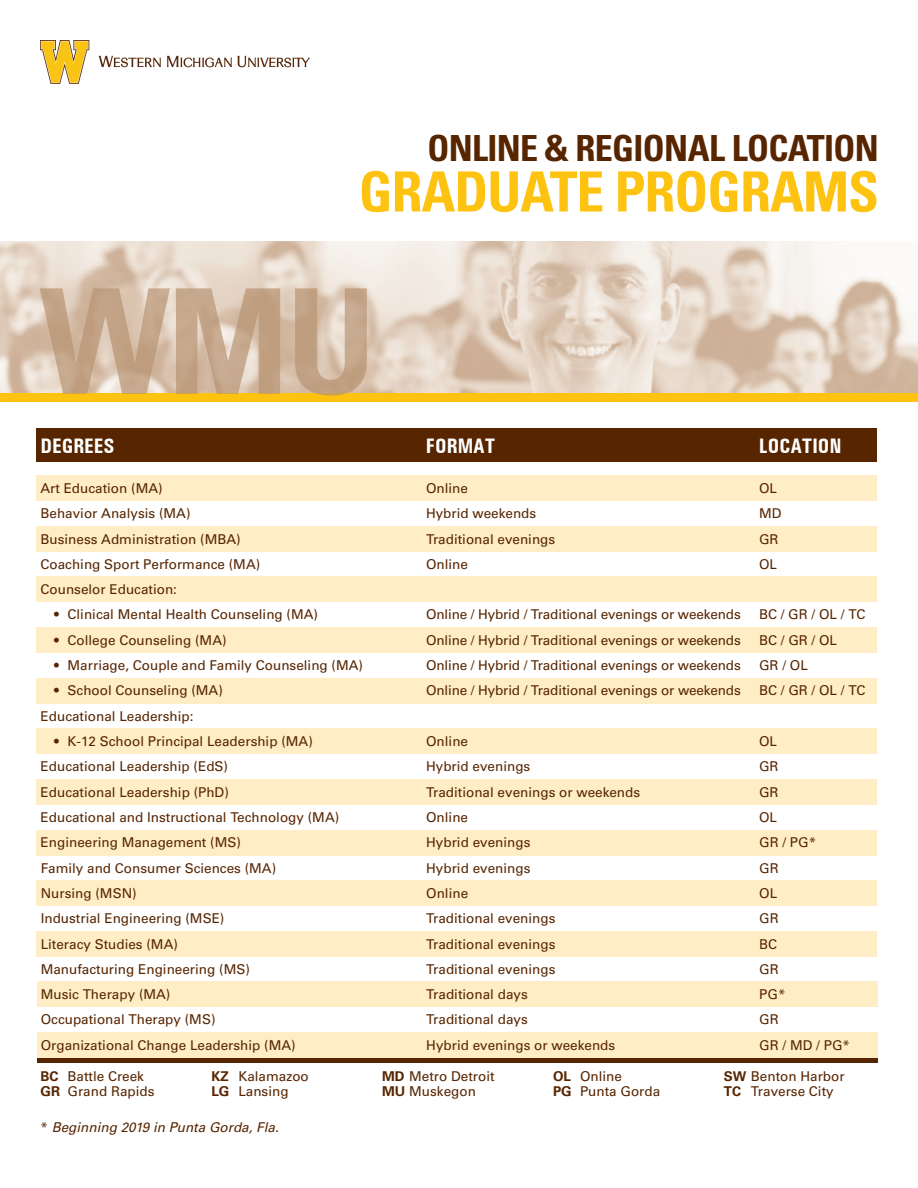
<style>
.page{position:relative;width:918px;height:1188px;background:#fff}
.page>*{position:absolute;margin:0;border:0;box-sizing:border-box;transform-origin:0 0}
.t1{font:700 condensed 55.5px "Univers";letter-spacing:-.02em;color:#fec210}
.t2{font:700 condensed 36px "Univers";letter-spacing:-.02em;color:#572500}
.t3{font:700 condensed 21px "Univers";color:#fff}
.t4{font:13.5px/15px "Univers";color:#572500}
.t5{font:italic 13.5px "Univers";color:#572500}
.s1{font-weight:700}
.s2{font-style:normal}
</style>
<div class="page">
<div style="left:38px;top:1032px;width:840px;height:25px;background:#feedc5"></div>
<div style="left:36px;top:476px;width:841px;height:25px;background:#feedc5"></div>
<div style="left:36px;top:526px;width:841px;height:25px;background:#feedc5"></div>
<div style="left:36px;top:577px;width:841px;height:25px;background:#feedc5"></div>
<div style="left:36px;top:628px;width:841px;height:25px;background:#feedc5"></div>
<div style="left:36px;top:678px;width:841px;height:25px;background:#feedc5"></div>
<div style="left:36px;top:729px;width:841px;height:25px;background:#feedc5"></div>
<div style="left:36px;top:779px;width:841px;height:25px;background:#feedc5"></div>
<div style="left:36px;top:830px;width:841px;height:25px;background:#feedc5"></div>
<div style="left:36px;top:881px;width:841px;height:25px;background:#feedc5"></div>
<div style="left:36px;top:931px;width:841px;height:25px;background:#feedc5"></div>
<div style="left:37px;top:982px;width:841px;height:25px;background:#feedc5"></div>
<img style="left:0;top:242px;width:918px;height:152px">
<div style="left:36px;top:428px;width:841px;height:34px;background:#572500"></div>
<div style="left:0;top:394px;width:918px;height:8px;background:#fec210"></div>
<svg style="left:40px;top:288px;width:327px;height:108px;background:#ceb296"></svg>
<img style="left:40px;top:40px;width:269px;height:43px">
<hr style="left:37px;top:1058px;width:841px;height:4px;background:#572500">
<h2 class="t2" style="left:427px;top:126px;width:453px">ONLINE &amp; REGIONAL LOCATION</h2>
<h1 class="t1" style="left:359px;top:158px;width:522px">GRADUATE PROGRAMS</h1>
<h3 class="t3" style="left:40px;top:433px;width:76px">DEGREES</h3>
<h3 class="t3" style="left:426px;top:433px;width:71px">FORMAT</h3>
<h3 class="t3" style="left:759px;top:433px;width:84px">LOCATION</h3>
<p class="t4" style="left:40px;top:481px;width:124px">Art Education (MA)</p>
<p class="t4" style="left:426px;top:481px;width:44px">Online</p>
<p class="t4" style="left:759px;top:481px;width:20px">OL</p>
<p class="t4" style="left:41px;top:506px;width:152px">Behavior Analysis (MA)</p>
<p class="t4" style="left:426px;top:506px;width:112px">Hybrid weekends</p>
<p class="t4" style="left:759px;top:506px;width:24px">MD</p>
<p class="t4" style="left:41px;top:531px;width:202px">Business Administration (MBA)</p>
<p class="t4" style="left:426px;top:531px;width:131px">Traditional evenings</p>
<p class="t4" style="left:759px;top:531px;width:21px">GR</p>
<p class="t4" style="left:41px;top:557px;width:221px">Coaching Sport Performance (MA)</p>
<p class="t4" style="left:426px;top:557px;width:44px">Online</p>
<p class="t4" style="left:759px;top:557px;width:20px">OL</p>
<p class="t4" style="left:41px;top:582px;width:138px">Counselor Education:</p>
<p class="t4" style="left:54px;top:607px;width:266px">• Clinical Mental Health Counseling (MA)</p>
<p class="t4" style="left:426px;top:607px;width:316px">Online / Hybrid / Traditional evenings or weekends</p>
<p class="t4" style="left:759px;top:607px;width:108px">BC / GR / OL / TC</p>
<p class="t4" style="left:54px;top:633px;width:174px">• College Counseling (MA)</p>
<p class="t4" style="left:426px;top:633px;width:316px">Online / Hybrid / Traditional evenings or weekends</p>
<p class="t4" style="left:759px;top:633px;width:80px">BC / GR / OL</p>
<p class="t4" style="left:54px;top:658px;width:311px">• Marriage, Couple and Family Counseling (MA)</p>
<p class="t4" style="left:426px;top:658px;width:316px">Online / Hybrid / Traditional evenings or weekends</p>
<p class="t4" style="left:759px;top:658px;width:50px">GR / OL</p>
<p class="t4" style="left:54px;top:683px;width:170px">• School Counseling (MA)</p>
<p class="t4" style="left:426px;top:683px;width:316px">Online / Hybrid / Traditional evenings or weekends</p>
<p class="t4" style="left:759px;top:683px;width:108px">BC / GR / OL / TC</p>
<p class="t4" style="left:41px;top:709px;width:155px">Educational Leadership:</p>
<p class="t4" style="left:54px;top:734px;width:260px">• K-12 School Principal Leadership (MA)</p>
<p class="t4" style="left:426px;top:734px;width:44px">Online</p>
<p class="t4" style="left:759px;top:734px;width:20px">OL</p>
<p class="t4" style="left:41px;top:759px;width:189px">Educational Leadership (EdS)</p>
<p class="t4" style="left:426px;top:759px;width:106px">Hybrid evenings</p>
<p class="t4" style="left:759px;top:759px;width:21px">GR</p>
<p class="t4" style="left:41px;top:784px;width:190px">Educational Leadership (PhD)</p>
<p class="t4" style="left:426px;top:784px;width:216px">Traditional evenings or weekends</p>
<p class="t4" style="left:759px;top:784px;width:21px">GR</p>
<p class="t4" style="left:41px;top:810px;width:300px">Educational and Instructional Technology (MA)</p>
<p class="t4" style="left:426px;top:810px;width:44px">Online</p>
<p class="t4" style="left:759px;top:810px;width:20px">OL</p>
<p class="t4" style="left:41px;top:835px;width:202px">Engineering Management (MS)</p>
<p class="t4" style="left:426px;top:835px;width:106px">Hybrid evenings</p>
<p class="t4" style="left:759px;top:835px;width:59px">GR / PG*</p>
<p class="t4" style="left:41px;top:860px;width:237px">Family and Consumer Sciences (MA)</p>
<p class="t4" style="left:426px;top:860px;width:106px">Hybrid evenings</p>
<p class="t4" style="left:759px;top:860px;width:21px">GR</p>
<p class="t4" style="left:41px;top:886px;width:97px">Nursing (MSN)</p>
<p class="t4" style="left:426px;top:886px;width:44px">Online</p>
<p class="t4" style="left:759px;top:886px;width:20px">OL</p>
<p class="t4" style="left:41px;top:911px;width:185px">Industrial Engineering (MSE)</p>
<p class="t4" style="left:426px;top:911px;width:131px">Traditional evenings</p>
<p class="t4" style="left:759px;top:911px;width:21px">GR</p>
<p class="t4" style="left:41px;top:936px;width:139px">Literacy Studies (MA)</p>
<p class="t4" style="left:426px;top:936px;width:131px">Traditional evenings</p>
<p class="t4" style="left:759px;top:936px;width:20px">BC</p>
<p class="t4" style="left:41px;top:962px;width:211px">Manufacturing Engineering (MS)</p>
<p class="t4" style="left:426px;top:962px;width:131px">Traditional evenings</p>
<p class="t4" style="left:759px;top:962px;width:21px">GR</p>
<p class="t4" style="left:41px;top:987px;width:131px">Music Therapy (MA)</p>
<p class="t4" style="left:426px;top:987px;width:103px">Traditional days</p>
<p class="t4" style="left:759px;top:987px;width:28px">PG*</p>
<p class="t4" style="left:41px;top:1012px;width:176px">Occupational Therapy (MS)</p>
<p class="t4" style="left:426px;top:1012px;width:103px">Traditional days</p>
<p class="t4" style="left:759px;top:1012px;width:21px">GR</p>
<p class="t4" style="left:41px;top:1038px;width:257px">Organizational Change Leadership (MA)</p>
<p class="t4" style="left:426px;top:1038px;width:191px">Hybrid evenings or weekends</p>
<p class="t4" style="left:759px;top:1038px;width:92px">GR / MD / PG*</p>
<p class="t4" style="left:40px;top:1068px;width:116px"><span class="s1">BC</span> Battle Creek<br><span class="s1">GR</span> Grand Rapids</p>
<p class="t4" style="left:211px;top:1068px;width:99px"><span class="s1">KZ</span> Kalamazoo<br><span class="s1">LG</span> Lansing</p>
<p class="t4" style="left:382px;top:1068px;width:114px"><span class="s1">MD</span> Metro Detroit<br><span class="s1">MU</span> Muskegon</p>
<p class="t4" style="left:553px;top:1068px;width:109px"><span class="s1">OL</span> Online<br><span class="s1">PG</span> Punta Gorda</p>
<p class="t4" style="left:724px;top:1068px;width:122px"><span class="s1">SW</span> Benton Harbor<br><span class="s1">TC</span> Traverse City</p>
<p class="t5" style="left:41px;top:1119px;width:240px"><span class="s2">*</span> Beginning 2019 in Punta Gorda, Fla.</p>
</div>
